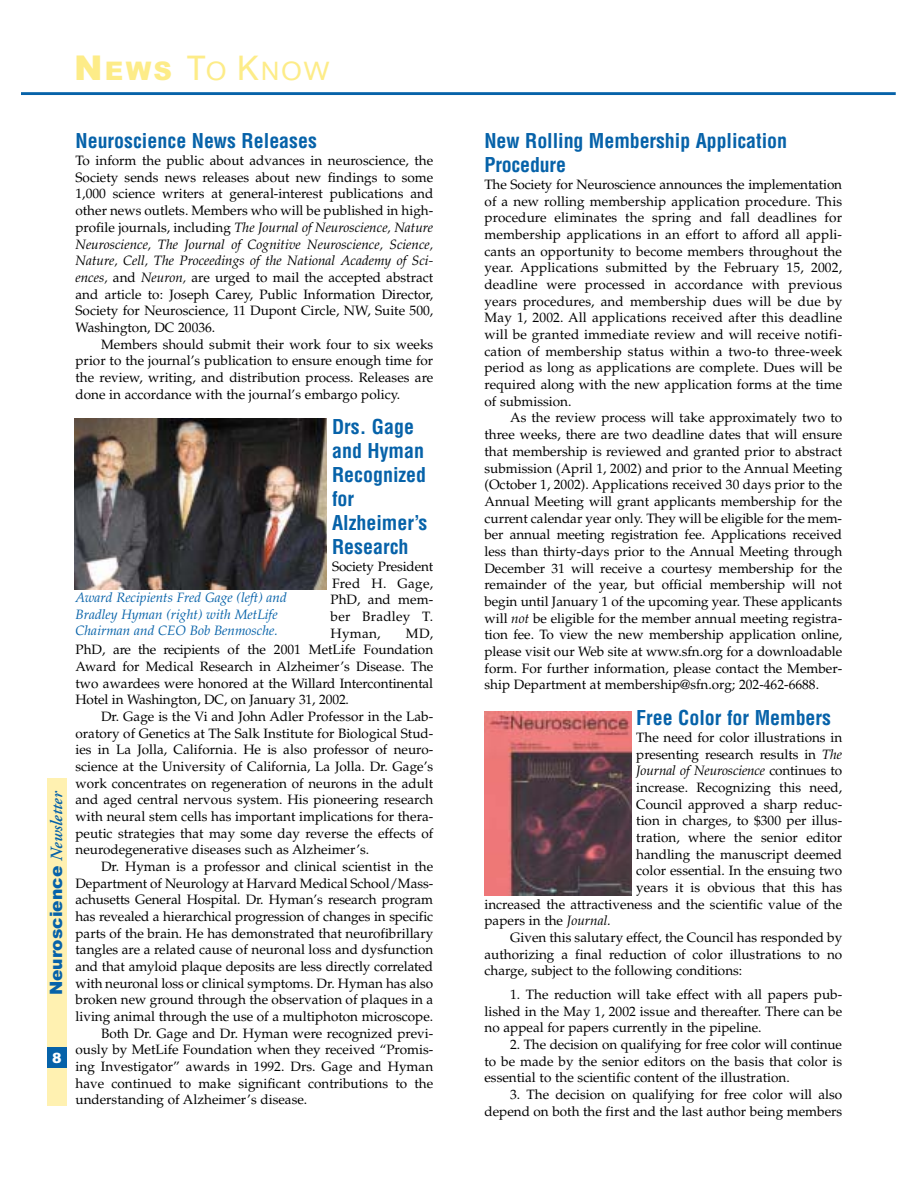
<style>
.page{position:relative;width:918px;height:1188px;background:#fff}
.page>*{position:absolute;margin:0;border:0;box-sizing:border-box;transform-origin:0 0}
.t1{font:25.65px "Akzidenz Grotesk";color:#fdec88}
.t2{font:700 condensed 19.95px/24px "Helvetica";color:#0662a9}
.t3{font:italic 600 17.1px "Adobe Garamond";color:#0662a9}
.t4{font:900 17.1px "Arial";color:#0662a9}
.t5{font:13.5px/16.6px "Palatino";color:#000;text-align:justify}
.t6{font:italic 13.5px/16.4px "Palatino";color:#0662a9}
.t7{font:italic 13.5px "Palatino";letter-spacing:-.01em;color:#000}
.s1{font-size:34.2px}
.s2{font-family:"Arial";font-weight:900;font-style:normal}
.s3{font-style:italic}
.s4{font-style:normal}
</style>
<div class="page">
<div style="left:47px;top:779px;width:20px;height:327px;background:#fff1b1"></div>
<div style="left:47px;top:1048px;width:20px;height:20px;background:#0662a9"></div>
<hr style="left:21px;top:92px;width:875px;height:3px;background:#0662a9">
<img style="left:484px;top:711px;width:148px;height:184px">
<img style="left:74px;top:419px;width:252px;height:171px">
<h1 class="t1" style="left:187px;top:62px;width:144px"><span class="s1">T</span>O <span class="s1">K</span>NOW</h1>
<p class="t3" style="left:50px;top:912px;width:122px;rotate:-90deg"><span class="s2">- -</span> Newsletter</p>
<p class="t4" style="left:46px;top:981px;width:13px;rotate:-90deg">-</p>
<h2 class="t2" style="left:76px;top:131px;width:243px">Neuroscience News Releases</h2>
<p class="t5" style="left:76px;top:154px;width:359px">To inform the public about advances in neuroscience, the Society sends news releases about new findings to some 1,000 science writers at general-interest publications and other news outlets. Members who will be published in high&shy;profile journals, including <span class="s3">The Journal of Neuroscience, Nature Neuroscience, The Journal of Cognitive Neuroscience, Science, Nature, Cell, The Proceedings of the National Academy of Sci&shy;ences,</span> and <span class="s3">Neuron,</span> are urged to mail the accepted abstract and article to: Joseph Carey, Public Information Director, Society for Neuroscience, 11 Dupont Circle, NW, Suite 500, Washington, DC 20036.</p>
<p class="t5" style="left:76px;top:337px;width:359px;text-indent:26px">Members should submit their work four to six weeks prior to the journal’s publication to ensure enough time for the review, writing, and distribution process. Releases are done in accordance with the journal’s embargo policy.</p>
<h2 class="t2" style="left:332px;top:417px;width:97px">Drs. Gage and Hyman<br>Recognized for<br>Alzheimer’s<br>Research</h2>
<p class="t5" style="left:331px;top:559px;width:104px">Society President Fred H. Gage, PhD, and mem&shy;ber Bradley T.<br>Hyman,</p>
<p class="t6" style="left:76px;top:591px;width:213px">Award Recipients Fred Gage (left) and<br>Bradley Hyman (right) with MetLife<br>Chairman and CEO Bob Benmosche.</p>
<p class="t5" style="left:76px;top:626px;width:359px;text-indent:330px">MD, PhD, are the recipients of the 2001 MetLife Foundation Award for Medical Research in Alzheimer’s Disease. The two awardees were honored at the Willard Intercontinental Hotel in Washington, DC, on January 31, 2002.</p>
<p class="t5" style="left:76px;top:710px;width:359px;text-indent:26px">Dr. Gage is the Vi and John Adler Professor in the Lab&shy;oratory of Genetics at The Salk Institute for Biological Stud&shy;ies in La Jolla, California. He is also professor of neuro&shy;science at the University of California, La Jolla. Dr. Gage’s work concentrates on regeneration of neurons in the adult and aged central nervous system. His pioneering research with neural stem cells has important implications for thera&shy;peutic strategies that may some day reverse the effects of neurodegenerative diseases such as Alzheimer’s.</p>
<p class="t5" style="left:101px;top:860px;width:334px">Dr. Hyman is a professor and clinical scientist in the</p>
<p class="t5" style="left:76px;top:876px;width:359px">Department of Neurology at Harvard Medical School/Mass-</p>
<p class="t5" style="left:76px;top:893px;width:359px">achusetts General Hospital. Dr. Hyman’s research program</p>
<p class="t5" style="left:76px;top:910px;width:359px">has revealed a hierarchical progression of changes in specific</p>
<p class="t5" style="left:76px;top:926px;width:359px">parts of the brain. He has demonstrated that neurofibrillary</p>
<p class="t5" style="left:76px;top:943px;width:359px">tangles are a related cause of neuronal loss and dysfunction</p>
<p class="t5" style="left:76px;top:960px;width:359px">and that amyloid plaque deposits are less directly correlated</p>
<p class="t5" style="left:76px;top:976px;width:359px">with neuronal loss or clinical symptoms. Dr. Hyman has also</p>
<p class="t5" style="left:76px;top:993px;width:359px">broken new ground through the observation of plaques in a</p>
<p class="t5" style="left:76px;top:1010px;width:359px">living animal through the use of a multiphoton microscope.</p>
<p class="t5" style="left:101px;top:1026px;width:334px">Both Dr. Gage and Dr. Hyman were recognized previ-</p>
<p class="t5" style="left:76px;top:1043px;width:359px">ously by MetLife Foundation when they received “Promis-</p>
<p class="t5" style="left:76px;top:1060px;width:359px">ing Investigator” awards in 1992. Drs. Gage and Hyman</p>
<p class="t5" style="left:76px;top:1076px;width:359px">have continued to make significant contributions to the</p>
<p class="t5" style="left:76px;top:1093px;width:233px">understanding of Alzheimer’s disease.</p>
<h2 class="t2" style="left:484px;top:131px;width:304px">New Rolling Membership Application<br>Procedure</h2>
<p class="t5" style="left:484px;top:178px;width:359px">The Society for Neuroscience announces the implementation of a new rolling membership application procedure. This procedure eliminates the spring and fall deadlines for membership applications in an effort to afford all appli&shy;cants an opportunity to become members throughout the year. Applications submitted by the February 15, 2002, deadline were processed in accordance with previous years procedures, and membership dues will be due by May 1, 2002. All applications received after this deadline will be granted immediate review and will receive notifi&shy;cation of membership status within a two-to three-week period as long as applications are complete. Dues will be required along with the new application forms at the time of submission.</p>
<p class="t5" style="left:484px;top:411px;width:359px;text-indent:26px">As the review process will take approximately two to three weeks, there are two deadline dates that will ensure that membership is reviewed and granted prior to abstract submission (April 1, 2002) and prior to the Annual Meeting (October 1, 2002). Applications received 30 days prior to the Annual Meeting will grant applicants membership for the current calendar year only. They will be eligible for the mem&shy;ber annual meeting registration fee. Applications received less than thirty-days prior to the Annual Meeting through December 31 will receive a courtesy membership for the remainder of the year, but official membership will not begin until January 1 of the upcoming year. These applicants will <span class="s3">not</span> be eligible for the member annual meeting registra&shy;tion fee. To view the new membership application online, please visit our Web site at www.sfn.org for a downloadable form. For further information, please contact the Member&shy;ship Department at membership@sfn.org; 202-462-6688.</p>
<h2 class="t2" style="left:636px;top:708px;width:196px">Free Color for Members</h2>
<p class="t5" style="left:636px;top:730px;width:207px">The need for color illustrations in</p>
<p class="t5" style="left:636px;top:747px;width:207px">presenting research results in <span class="s3">The</span></p>
<p class="t7" style="left:636px;top:765px;width:207px">Journal of Neuroscience <span class="s4">continues to</span></p>
<p class="t5" style="left:636px;top:780px;width:207px">increase. Recognizing this need,</p>
<p class="t5" style="left:636px;top:797px;width:207px">Council approved a sharp reduc-</p>
<p class="t5" style="left:636px;top:814px;width:207px">tion in charges, to $300 per illus-</p>
<p class="t5" style="left:636px;top:830px;width:207px">tration, where the senior editor</p>
<p class="t5" style="left:636px;top:847px;width:207px">handling the manuscript deemed</p>
<p class="t5" style="left:636px;top:864px;width:207px">color essential. In the ensuing two</p>
<p class="t5" style="left:636px;top:881px;width:207px">years it is obvious that this has</p>
<p class="t5" style="left:485px;top:897px;width:359px">increased the attractiveness and the scientific value of the</p>
<p class="t5" style="left:485px;top:914px;width:128px">papers in the <span class="s3">Journal.</span></p>
<p class="t5" style="left:510px;top:931px;width:334px">Given this salutary effect, the Council has responded by</p>
<p class="t5" style="left:485px;top:947px;width:359px">authorizing a final reduction of color illustrations to no</p>
<p class="t5" style="left:485px;top:964px;width:259px">charge, subject to the following conditions:</p>
<p class="t5" style="left:485px;top:988px;width:359px;text-indent:26px">1. The reduction will take effect with all papers pub&shy;lished in the May 1, 2002 issue and thereafter. There can be no appeal for papers currently in the pipeline.</p>
<p class="t5" style="left:485px;top:1038px;width:359px;text-indent:26px">2. The decision on qualifying for free color will continue to be made by the senior editors on the basis that color is essential to the scientific content of the illustration.</p>
<p class="t5" style="left:485px;top:1088px;width:359px;text-align:right">3. The decision on qualifying for free color will also depend on both the first and the last author being members</p>
</div>
